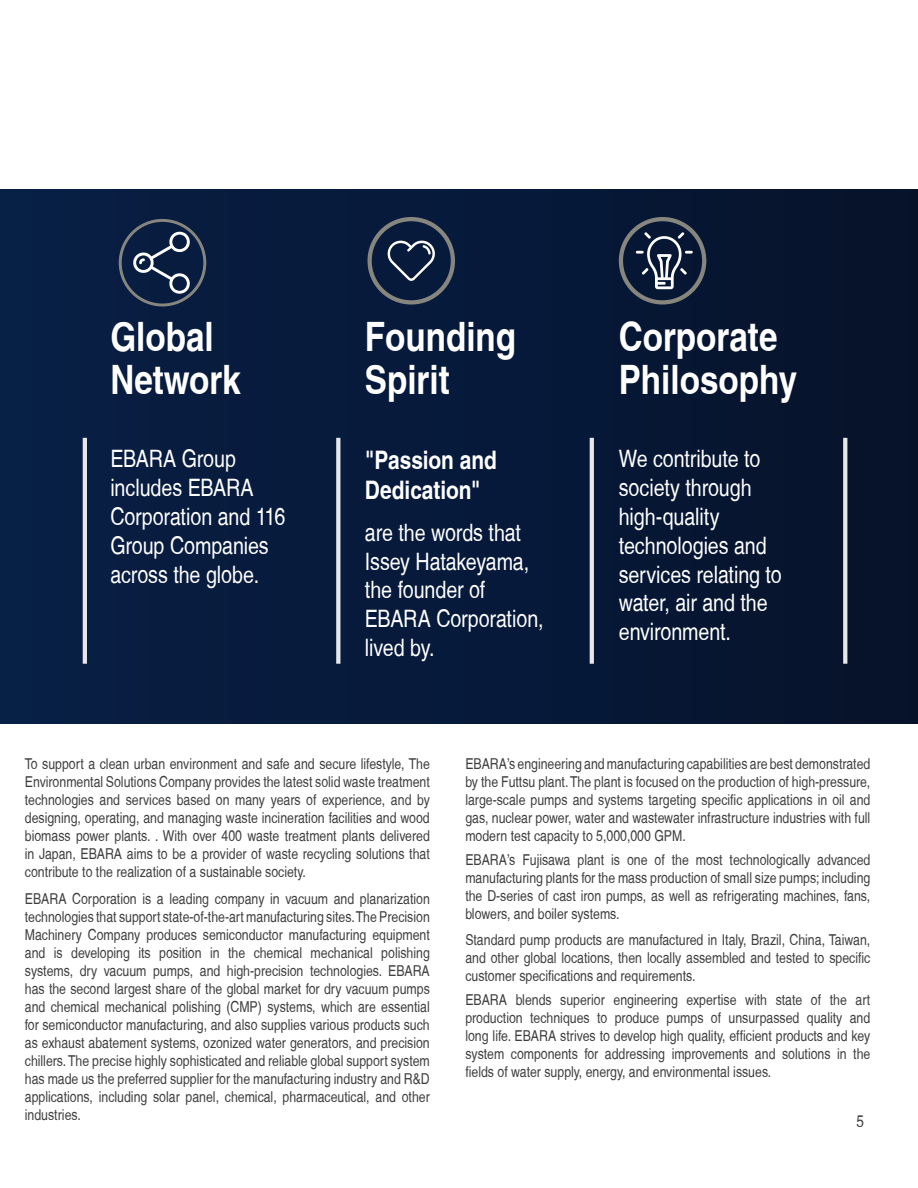
<style>
.page{position:relative;width:918px;height:1188px;background:#fff}
.page>*{position:absolute;margin:0;border:0;box-sizing:border-box;transform-origin:0 0}
.title_1_copy{font:700 condensed 40.5px/43.5px "Helvetica";color:#fff}
.H_5{font:700 condensed 25.5px/30.6px "Helvetica";letter-spacing:-.005em;color:#fff}
.H_5-2{font:condensed 24px/28.8px "Helvetica";letter-spacing:-.005em;color:#fff}
.t1{font:condensed 16.5px "Helvetica";color:#3e3e3f}
.BT{font:condensed 15px/18px "Helvetica";color:#3e3e3f;text-align:justify}
.title_1_alt{font:condensed 15px/18px "Helvetica";color:#3e3e3f;text-align:justify}
</style>
<div class="page">
<div style="left:0;top:190px;width:918px;height:534px;background:linear-gradient(to right,#082046,#07132c)"></div>
<div style="left:619px;top:217px;width:87px;height:88px;border:4px solid #86867e;border-radius:50%"></div>
<div style="left:119px;top:219px;width:87px;height:87px;border:3px solid #86867e;border-radius:50%"></div>
<div style="left:367px;top:217px;width:88px;height:88px;border:4px solid #86867e;border-radius:50%"></div>
<svg style="left:590px;top:438px;width:4px;height:226px"></svg>
<svg style="left:843px;top:438px;width:4px;height:226px"></svg>
<svg style="left:336px;top:438px;width:4px;height:226px"></svg>
<hr style="left:83px;top:438px;width:4px;height:226px;background:#e6e7e9">
<svg style="left:388px;top:241px;width:47px;height:40px"></svg>
<svg style="left:133px;top:232px;width:57px;height:62px"></svg>
<svg style="left:636px;top:232px;width:57px;height:57px"></svg>
<p class="title_1_copy" style="left:110px;top:314px;width:132px">Global<br>Network</p>
<p class="title_1_copy" style="left:365px;top:314px;width:153px">Founding</p>
<p class="title_1_copy" style="left:365px;top:358px;width:86px">Spirit</p>
<p class="H_5-2" style="left:110px;top:445px;width:177px">EBARA Group includes EBARA<br>Corporation and 116<br>Group Companies across the globe.</p>
<p class="H_5" style="left:365px;top:444px;width:133px">"Passion and<br>Dedication"</p>
<p class="H_5-2" style="left:365px;top:518px;width:180px">are the words that<br>Issey Hatakeyama, the founder of<br>EBARA Corporation, lived by.</p>
<p class="title_1_copy" style="left:619px;top:314px;width:160px">Corporate</p>
<p class="title_1_copy" style="left:619px;top:358px;width:180px">Philosophy</p>
<p class="H_5-2" style="left:619px;top:445px;width:164px">We contribute to society through high-quality technologies and services relating to water, air and the environment.</p>
<p class="BT" style="left:25px;top:755px;width:407px">To support a clean urban environment and safe and secure lifestyle, The Environmental Solutions Company provides the latest solid waste treatment technologies and services based on many years of experience, and by designing, operating, and managing waste incineration facilities and wood biomass power plants. . With over 400 waste treatment plants delivered in Japan, EBARA aims to be a provider of waste recycling solutions that contribute to the realization of a sustainable society.</p>
<p class="BT" style="left:25px;top:890px;width:407px">EBARA Corporation is a leading company in vacuum and planarization technologies that support state-of-the-art manufacturing sites. The Precision Machinery Company produces semiconductor manufacturing equipment and is developing its position in the chemical mechanical polishing systems, dry vacuum pumps, and high-precision technologies. EBARA has the second largest share of the global market for dry vacuum pumps and chemical mechanical polishing (CMP) systems, which are essential for semiconductor manufacturing, and also supplies various products such as exhaust abatement systems, ozonized water generators, and precision chillers. The precise highly sophisticated and reliable global support system has made us the preferred supplier for the manufacturing industry and R&amp;D applications, including solar panel, chemical, pharmaceutical, and other industries.</p>
<p class="title_1_alt" style="left:465px;top:755px;width:407px">EBARA’s engineering and manufacturing capabilities are best demonstrated by the Futtsu plant. The plant is focused on the production of high-pressure, large-scale pumps and systems targeting specific applications in oil and gas, nuclear power, water and wastewater infrastructure industries with full modern test capacity to 5,000,000 GPM.</p>
<p class="title_1_alt" style="left:465px;top:851px;width:407px">EBARA’s Fujisawa plant is one of the most technologically advanced manufacturing plants for the mass production of small size pumps; including the D-series of cast iron pumps, as well as refrigerating machines, fans, blowers, and boiler systems.</p>
<p class="title_1_alt" style="left:465px;top:931px;width:407px">Standard pump products are manufactured in Italy, Brazil, China, Taiwan, and other global locations, then locally assembled and tested to specific customer specifications and requirements.</p>
<p class="title_1_alt" style="left:465px;top:991px;width:407px">EBARA blends superior engineering expertise with state of the art production techniques to produce pumps of unsurpassed quality and long life. EBARA strives to develop high quality, efficient products and key system components for addressing improvements and solutions in the fields of water supply, energy, and environmental issues.</p>
<p class="t1" style="left:856px;top:1112px;width:9px">5</p>
</div>
